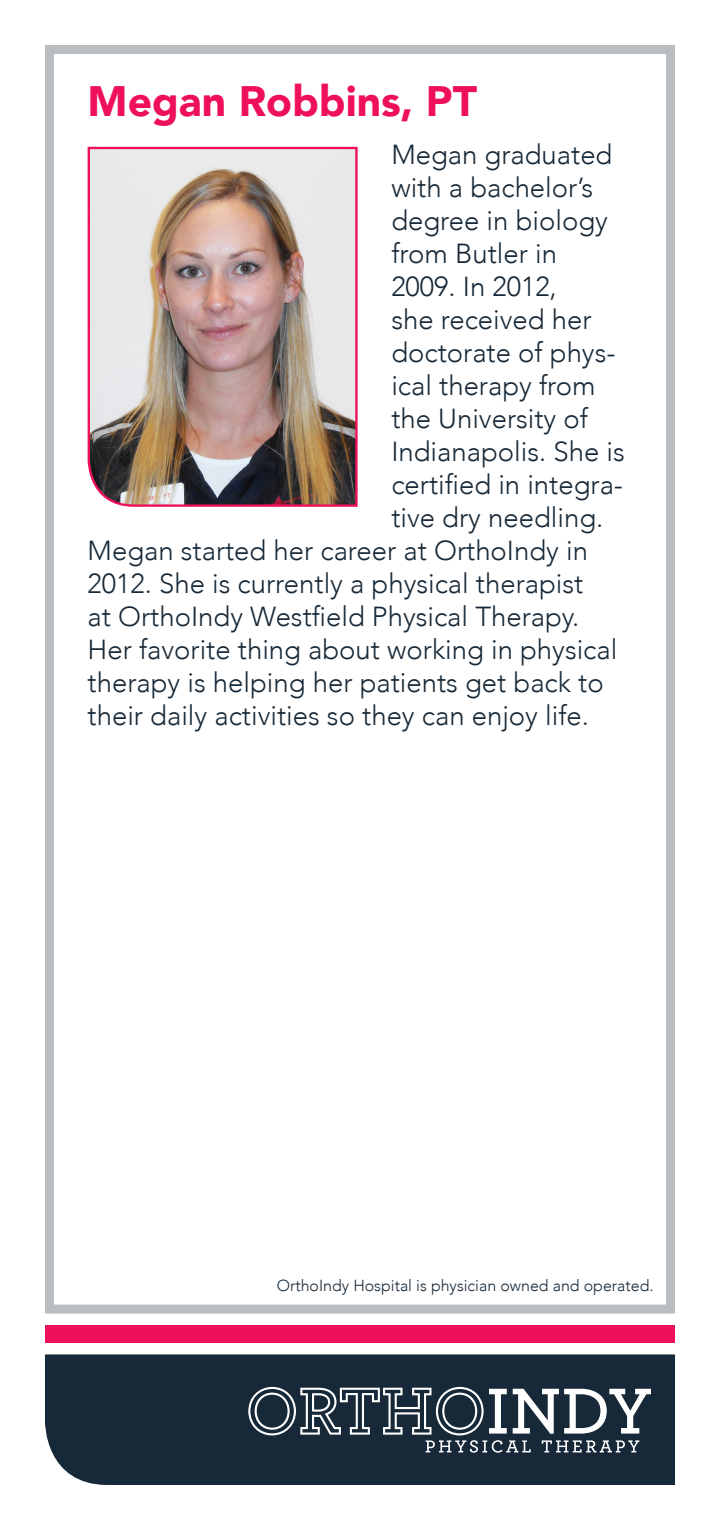
<style>
.page{position:relative;width:720px;height:1530px;background:#fff}
.page>*{position:absolute;margin:0;border:0;box-sizing:border-box;transform-origin:0 0}
.t1{font:900 42.5px "Avenir";color:#ee1059}
.t2{font:300 27.5px "Avenir";color:#172938}
.t3{font:300 16px "Avenir";color:#172938}
</style>
<div class="page">
<div style="left:45px;top:45px;width:630px;height:1269px;border:9px solid #babdc2"></div>
<div style="left:45px;top:1354px;width:630px;height:131px;background:#172938"></div>
<svg style="left:248px;top:1387px;width:403px;height:66px"></svg>
<div style="left:45px;top:1325px;width:630px;height:18px;background:#ee1059"></div>
<img style="left:87px;top:146px;width:271px;height:361px">
<p class="t1" style="left:88px;top:65px;width:391px">Megan Robbins, PT</p>
<p class="t2" style="left:391px;top:138px;width:223px">Megan graduated</p>
<p class="t2" style="left:391px;top:171px;width:203px">with a bachelor’s</p>
<p class="t2" style="left:391px;top:204px;width:218px">degree in biology</p>
<p class="t2" style="left:391px;top:237px;width:167px">from Butler in</p>
<p class="t2" style="left:391px;top:270px;width:167px">2009. In 2012,</p>
<p class="t2" style="left:391px;top:303px;width:202px">she received her</p>
<p class="t2" style="left:391px;top:336px;width:226px">doctorate of phys-</p>
<p class="t2" style="left:391px;top:369px;width:206px">ical therapy from</p>
<p class="t2" style="left:391px;top:402px;width:198px">the University of</p>
<p class="t2" style="left:391px;top:435px;width:235px">Indianapolis. She is</p>
<p class="t2" style="left:391px;top:468px;width:233px">certified in integra-</p>
<p class="t2" style="left:391px;top:501px;width:213px">tive dry needling.</p>
<p class="t2" style="left:88px;top:534px;width:502px">Megan started her career at OrthoIndy in</p>
<p class="t2" style="left:88px;top:567px;width:497px">2012. She is currently a physical therapist</p>
<p class="t2" style="left:88px;top:600px;width:493px">at OrthoIndy Westfield Physical Therapy.</p>
<p class="t2" style="left:88px;top:633px;width:531px">Her favorite thing about working in physical</p>
<p class="t2" style="left:88px;top:666px;width:518px">therapy is helping her patients get back to</p>
<p class="t2" style="left:88px;top:699px;width:503px">their daily activities so they can enjoy life.</p>
<p class="t3" style="left:277px;top:1276px;width:378px">OrthoIndy Hospital is physician owned and operated.</p>
</div>
